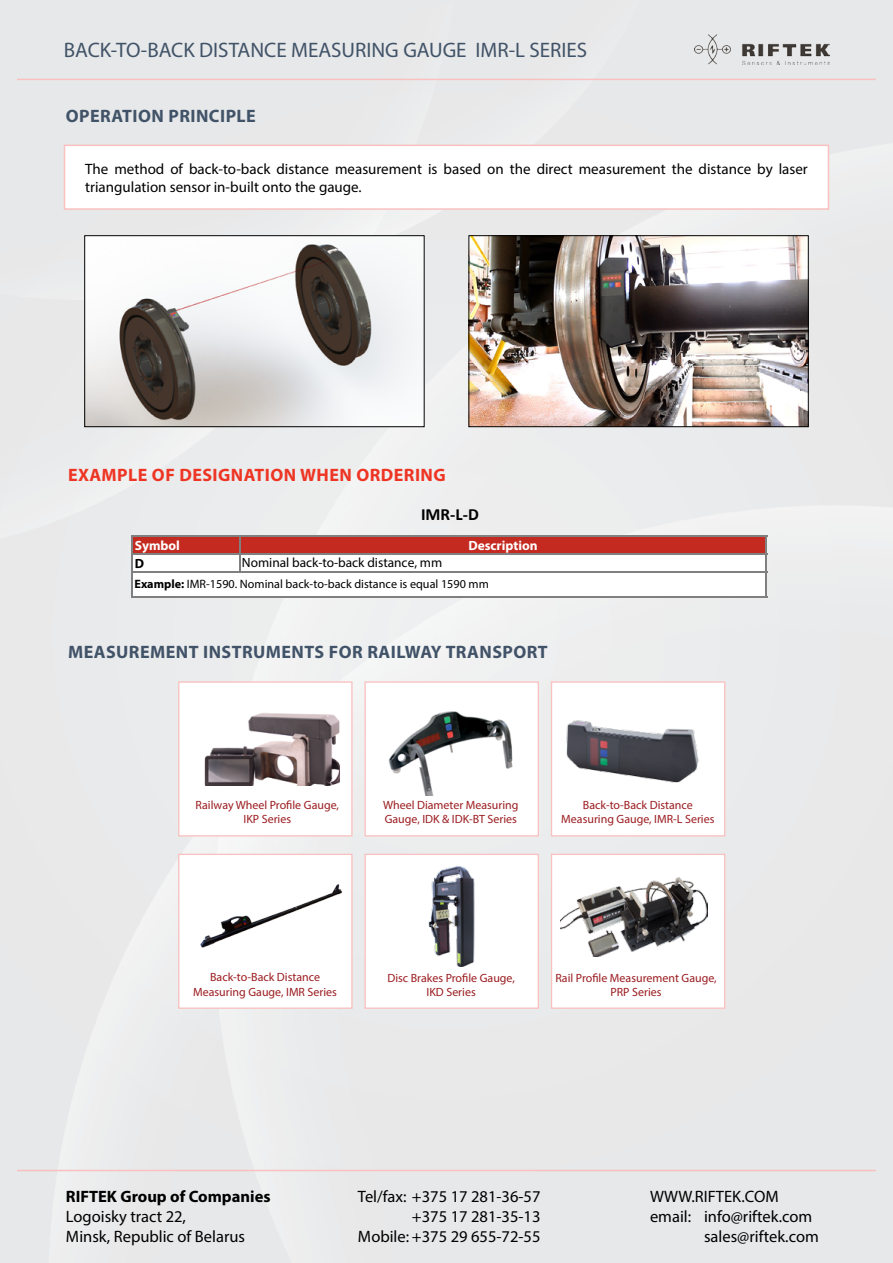
<style>
.page{position:relative;width:893px;height:1263px;background:#e9e9ea}
.page>*{position:absolute;margin:0;border:0;box-sizing:border-box;transform-origin:0 0}
.t1{font:21px "Myriad Pro";color:#415368}
.t2{font:700 18px "Myriad Pro";letter-spacing:.025em;color:#415368}
.t3{font:700 18px "Myriad Pro";letter-spacing:.025em;color:#ee3524}
.t4{font:700 17.1px "Calibri";color:#000}
.t5{font:16.5px/19.8px "Myriad Pro";color:#000}
.t6{font:700 16.5px "Myriad Pro";color:#000}
.t7{font:15px/18px "Myriad Pro";color:#000}
.t8{font:13.35px "Myriad Pro";color:#000}
.t9{font:700 13.35px "Myriad Pro";color:#fff}
.t10{font:700 13.35px "Myriad Pro";color:#000}
.t11{font:12.15px "Myriad Pro";color:#000}
.t12{font:12px/14.4px "Myriad Pro";color:#9b1c20;text-align:center}
.s1{font-weight:700}
</style>
<div class="page">
<hr style="left:17px;top:1170px;width:859px;height:1px;background:#fac1c0">
<hr style="left:17px;top:79px;width:859px;height:1px;background:#fac1c0">
<img style="left:694px;top:34px;width:135px;height:31px">
<div style="left:64px;top:145px;width:765px;height:65px;background:#fff;border:2px solid #fac1c0"></div>
<div style="left:133px;top:536px;width:634px;height:18px;background:#c42a1f"></div>
<div style="left:133px;top:554px;width:634px;height:43px;background:#fff"></div>
<hr style="left:132px;top:535px;width:1px;height:63px;background:#808080">
<hr style="left:239px;top:537px;width:1px;height:35px;background:#808080">
<hr style="left:766px;top:537px;width:1px;height:61px;background:#808080">
<hr style="left:133px;top:535px;width:634px;height:2px;background:#808080">
<hr style="left:133px;top:553px;width:634px;height:1px;background:#808080">
<hr style="left:133px;top:571px;width:634px;height:1px;background:#808080">
<hr style="left:133px;top:597px;width:634px;height:1px;background:#808080">
<img style="left:471px;top:237px;width:335px;height:188px">
<div style="left:469px;top:235px;width:339px;height:192px;border:1px solid #000"></div>
<img style="left:87px;top:237px;width:335px;height:188px">
<div style="left:85px;top:235px;width:339px;height:192px;border:1px solid #000"></div>
<div style="left:178px;top:681px;width:175px;height:155px;background:#fff;border:1px solid #fac1c0"></div>
<img style="left:204px;top:713px;width:136px;height:72px">
<div style="left:364px;top:681px;width:175px;height:155px;background:#fff;border:1px solid #fac1c0"></div>
<img style="left:388px;top:711px;width:125px;height:84px">
<div style="left:551px;top:681px;width:174px;height:155px;background:#fff;border:1px solid #fac1c0"></div>
<img style="left:566px;top:720px;width:133px;height:63px">
<div style="left:364px;top:854px;width:175px;height:155px;background:#fff;border:1px solid #fac1c0"></div>
<img style="left:428px;top:866px;width:47px;height:101px">
<div style="left:551px;top:854px;width:174px;height:155px;background:#fff;border:1px solid #fac1c0"></div>
<img style="left:560px;top:878px;width:148px;height:78px">
<div style="left:178px;top:854px;width:175px;height:155px;background:#fff;border:1px solid #fac1c0"></div>
<img style="left:200px;top:884px;width:142px;height:63px">
<h1 class="t1" style="left:64px;top:37px;width:525px">BACK-TO-BACK DISTANCE MEASURING GAUGE IMR-L SERIES</h1>
<h2 class="t2" style="left:66px;top:104px;width:191px">OPERATION PRINCIPLE</h2>
<p class="t7" style="left:85px;top:160px;width:724px">The method of back-to-back distance measurement is based on the direct measurement the distance by laser triangulation sensor in-built onto the gauge.</p>
<h2 class="t3" style="left:68px;top:463px;width:379px">EXAMPLE OF DESIGNATION WHEN ORDERING</h2>
<h3 class="t4" style="left:421px;top:503px;width:59px">IMR-L-D</h3>
<p class="t9" style="left:135px;top:537px;width:47px">Symbol</p>
<p class="t9" style="left:468px;top:537px;width:71px">Description</p>
<p class="t10" style="left:135px;top:555px;width:11px">D</p>
<p class="t8" style="left:242px;top:555px;width:202px">Nominal back-to-back distance, mm</p>
<p class="t11" style="left:135px;top:577px;width:356px"><span class="s1">Example:</span> IMR-1590. Nominal back-to-back distance is equal 1590 mm</p>
<h2 class="t2" style="left:68px;top:640px;width:481px">MEASUREMENT INSTRUMENTS FOR RAILWAY TRANSPORT</h2>
<p class="t12" style="left:196px;top:797px;width:145px">Railway Wheel Profile Gauge,<br>IKP Series</p>
<p class="t12" style="left:383px;top:797px;width:137px;text-align:left">Wheel Diameter Measuring<br>Gauge, IDK &amp; IDK-BT Series</p>
<p class="t12" style="left:561px;top:797px;width:155px">Back-to-Back Distance<br>Measuring Gauge, IMR-L Series</p>
<p class="t12" style="left:193px;top:970px;width:145px">Back-to-Back Distance<br>Measuring Gauge, IMR Series</p>
<p class="t12" style="left:387px;top:970px;width:129px">Disc Brakes Profile Gauge,<br>IKD Series</p>
<p class="t12" style="left:555px;top:970px;width:163px">Rail Profile Measurement Gauge,<br>PRP Series</p>
<h3 class="t6" style="left:66px;top:1186px;width:206px">RIFTEK Group of Companies</h3>
<h3 class="t5" style="left:66px;top:1206px;width:181px">Logoisky tract 22,<br>Minsk, Republic of Belarus</h3>
<h3 class="t5" style="left:358px;top:1186px;width:184px;text-align:right">Tel/fax: +375 17 281-36-57 +375 17 281-35-13<br>Mobile: +375 29 655-72-55</h3>
<h3 class="t5" style="left:650px;top:1186px;width:130px">WWW.RIFTEK.COM</h3>
<h3 class="t5" style="left:650px;top:1206px;width:164px">email: info@riftek.com</h3>
<h3 class="t5" style="left:704px;top:1226px;width:116px">sales@riftek.com</h3>
</div>
